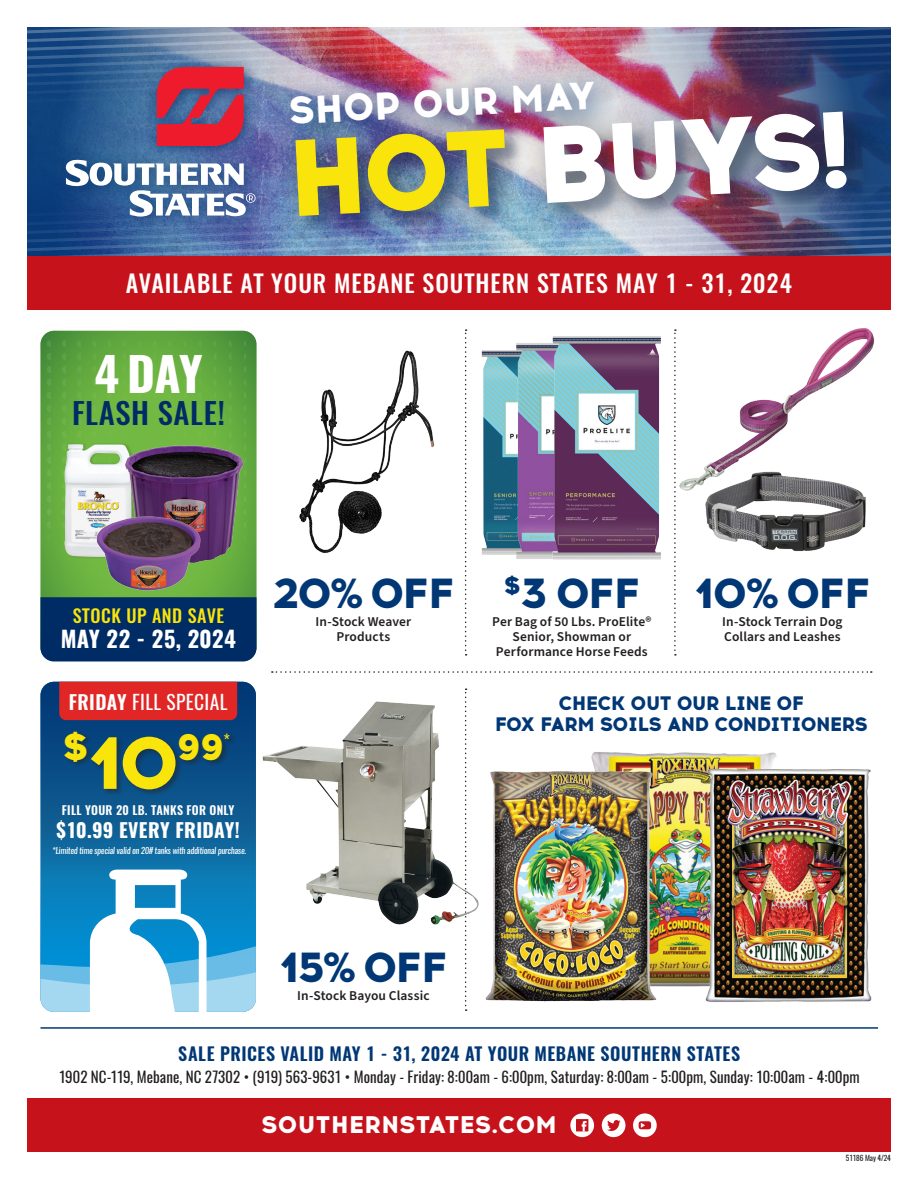
<style>
.page{position:relative;width:918px;height:1188px;background:#fff}
.page>*{position:absolute;margin:0;border:0;box-sizing:border-box;transform-origin:0 0}
.t1{font:800 75.3px "Acrom";color:#f9e40b}
.t2{font:700 46.8px "Oswald";color:#fff}
.t3{font:800 42px "Acrom";letter-spacing:-.045em;color:#013775}
.t4{font:800 38.7px "Acrom";color:#fff}
.t5{font:800 37.65px "Acrom";color:#f9e40b}
.t6{font:500 29.55px "Oswald";letter-spacing:.02em;color:#002c65;scale:1.04 1}
.t7{font:500 24px "Oswald";letter-spacing:.04em;color:#fff}
.t8{font:800 24px "Acrom";letter-spacing:.005em;color:#fff}
.t9{font:700 22.5px "Oswald";letter-spacing:.01em;color:#fff}
.t10{font:800 19.5px/21px "Acrom";letter-spacing:-.04em;color:#013775;text-align:center}
.t11{font:700 19.5px "Oswald";letter-spacing:.02em;color:#fff}
.t12{font:19.5px "Oswald";letter-spacing:.02em;color:#fff}
.t13{font:600 18px "Oswald";letter-spacing:.025em;color:#013775}
.t14{font:500 18px "Oswald";letter-spacing:.03em;color:#f9e40b}
.t15{font:16.2px "Oswald";color:#f9e40b}
.t16{font:15px "Oswald";letter-spacing:.01em;color:#231f20}
.t17{font:600 13.5px/15px "Source Sans Pro";letter-spacing:.01em;color:#231f20;text-align:center}
.t18{font:600 12px "Oswald";letter-spacing:.02em;color:#fff}
.t19{font:8.55px "Oswald";color:#fff}
.t20{font:7.5px "Oswald";letter-spacing:-.01em;color:#231f20}
.s1{font-weight:600}
</style>
<div class="page">
<svg style="left:40px;top:682px;width:216px;height:330px;background:#0d578e"></svg>
<div style="left:64px;top:729px;width:173px;height:67px;background:#231f20;opacity:.45"></div>
<div style="left:59px;top:682px;width:178px;height:38px;background:#e12725"></div>
<svg style="left:40px;top:858px;width:216px;height:154px"></svg>
<svg style="left:40px;top:331px;width:216px;height:330px;background:#62aa3f"></svg>
<svg style="left:40px;top:340px;width:216px;height:7px;background:#589f3e"></svg>
<svg style="left:40px;top:353px;width:216px;height:7px;background:#5da43f"></svg>
<svg style="left:40px;top:366px;width:216px;height:7px;background:#61a940"></svg>
<svg style="left:40px;top:379px;width:216px;height:7px;background:#65ac41"></svg>
<svg style="left:40px;top:392px;width:216px;height:7px;background:#68af41"></svg>
<svg style="left:40px;top:405px;width:216px;height:7px;background:#6ab242"></svg>
<svg style="left:40px;top:418px;width:216px;height:7px;background:#6cb342"></svg>
<svg style="left:40px;top:431px;width:216px;height:7px;background:#6db442"></svg>
<svg style="left:40px;top:444px;width:216px;height:124px;background:#65ac42"></svg>
<div style="left:40px;top:597px;width:216px;height:65px;background:#002c65"></div>
<img style="left:65px;top:444px;width:55px;height:113px">
<img style="left:120px;top:441px;width:129px;height:127px">
<img style="left:93px;top:510px;width:112px;height:85px">
<img style="left:591px;top:752px;width:186px;height:235px">
<img style="left:485px;top:764px;width:179px;height:238px">
<img style="left:699px;top:769px;width:173px;height:233px">
<img style="left:27px;top:27px;width:864px;height:229px">
<hr style="left:40px;top:1027px;width:838px;height:2px;background:#013775">
<div style="left:27px;top:256px;width:864px;height:54px;background:#c6131b"></div>
<div style="left:27px;top:1098px;width:864px;height:54px;background:#c6131b"></div>
<svg style="left:602px;top:1113px;width:23px;height:24px"></svg>
<svg style="left:570px;top:1113px;width:24px;height:24px"></svg>
<svg style="left:633px;top:1113px;width:24px;height:24px"></svg>
<svg style="left:465px;top:329px;width:2px;height:327px"></svg>
<svg style="left:674px;top:496px;width:2px;height:160px"></svg>
<svg style="left:272px;top:671px;width:600px;height:2px"></svg>
<svg style="left:465px;top:688px;width:2px;height:323px"></svg>
<img style="left:299px;top:350px;width:135px;height:203px">
<img style="left:705px;top:496px;width:161px;height:56px">
<img style="left:674px;top:328px;width:200px;height:168px">
<img style="left:482px;top:350px;width:33px;height:205px">
<img style="left:515px;top:340px;width:108px;height:220px">
<img style="left:553px;top:336px;width:108px;height:223px">
<img style="left:262px;top:694px;width:224px;height:240px">
<h3 class="t4" style="left:287px;top:82px;width:310px;rotate:-3deg">SHOP OUR MAY</h3>
<h3 class="t7" style="left:126px;top:271px;width:668px">AVAILABLE AT YOUR MEBANE SOUTHERN STATES MAY 1 - 31, 2024</h3>
<h2 class="t2" style="left:94px;top:349px;width:110px">4 DAY</h2>
<h3 class="t6" style="left:72px;top:398px;width:149px">FLASH SALE!</h3>
<h3 class="t14" style="left:73px;top:606px;width:153px">STOCK UP AND SAVE</h3>
<h3 class="t9" style="left:61px;top:627px;width:177px">MAY 22 - 25, 2024</h3>
<h3 class="t12" style="left:69px;top:684px;width:160px"><span class="s1">FRIDAY</span> FILL SPECIAL</h3>
<h3 class="t5" style="left:63px;top:718px;width:28px">$</h3>
<p class="t15" style="left:224px;top:726px;width:8px">*</p>
<h1 class="t1" style="left:88px;top:706px;width:138px">10<sup>99</sup></h1>
<p class="t18" style="left:62px;top:804px;width:174px">FILL YOUR 20 LB. TANKS FOR ONLY</p>
<h3 class="t11" style="left:57px;top:820px;width:185px">$10.99 EVERY FRIDAY!</h3>
<p class="t19" style="left:52px;top:843px;width:197px">*Limited time specialvalid on 20# tanks with additionalpurchase.</p>
<h3 class="t3" style="left:272px;top:561px;width:183px">20% OFF</h3>
<p class="t17" style="left:316px;top:614px;width:97px">In-Stock Weaver<br>Products</p>
<h3 class="t3" style="left:279px;top:936px;width:169px">15% OFF</h3>
<p class="t17" style="left:297px;top:989px;width:134px">In-Stock Bayou Classic</p>
<h3 class="t3" style="left:504px;top:561px;width:138px"><sup>$</sup>3 OFF</h3>
<p class="t17" style="left:492px;top:614px;width:161px">Per Bag of 50 Lbs. ProElite®<br>Senior, Showman or<br>Performance Horse Feeds</p>
<h3 class="t3" style="left:695px;top:561px;width:177px">10% OFF</h3>
<p class="t17" style="left:722px;top:614px;width:122px;text-align:left">In-Stock Terrain Dog<br>Collars and Leashes</p>
<h3 class="t10" style="left:495px;top:693px;width:375px">CHECK OUT OUR LINE OF<br>FOX FARM SOILS AND CONDITIONERS</h3>
<h3 class="t13" style="left:178px;top:1044px;width:563px">SALE PRICES VALID MAY 1 - 31, 2024 AT YOUR MEBANE SOUTHERN STATES</h3>
<p class="t16" style="left:59px;top:1063px;width:802px">1902 NC-119, Mebane, NC 27302 • (919) 563-9631 • Monday - Friday: 8:00am - 6:00pm, Saturday: 8:00am - 5:00pm, Sunday: 10:00am - 4:00pm</p>
<h3 class="t8" style="left:261px;top:1107px;width:297px">SOUTHERNSTATES.COM</h3>
<p class="t20" style="left:846px;top:1151px;width:47px">51186 May 4/24</p>
</div>
